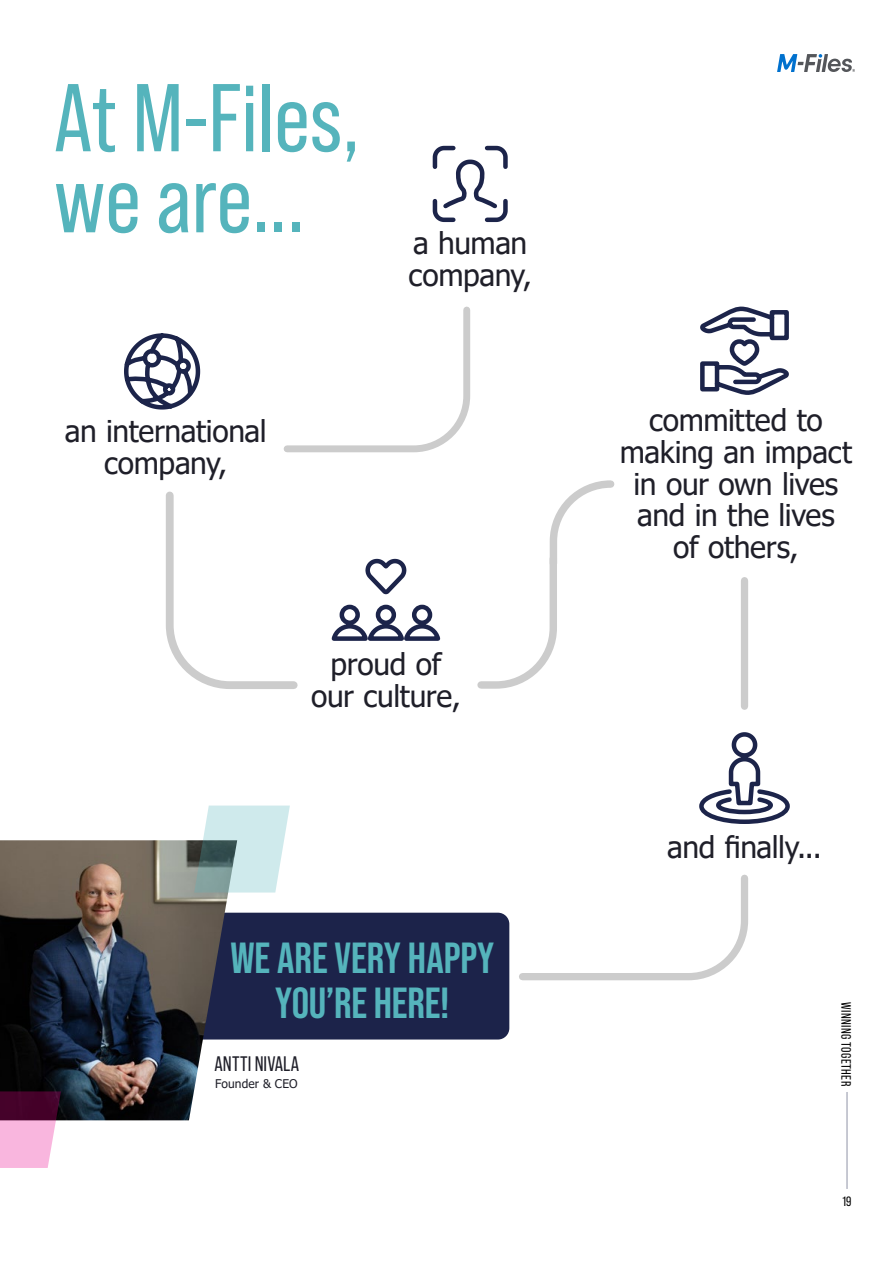
<style>
.page{position:relative;width:893px;height:1263px;background:#fff}
.page>*{position:absolute;margin:0;border:0;box-sizing:border-box;transform-origin:0 0}
.t1{font:96px/81px "Bebas Neue Pro";color:#55b4bc}
.t2{font:700 43.5px/45px "Bebas Neue Pro";color:#55b4bc;text-align:center}
.t3{font:30px/31.5px "Tahoma";letter-spacing:-.015em;color:#1f1f29;text-align:center}
.t4{font:21px "Bebas Neue Pro";letter-spacing:.005em;color:#1f1f29}
.t5{font:13.5px "Bebas Neue Pro";letter-spacing:.03em;color:#000}
.t6{font:12px "Tahoma";letter-spacing:.01em;color:#1f1f29}
</style>
<div class="page">
<svg style="left:509px;top:930px;width:1px;height:84px"></svg>
<svg style="left:166px;top:491px;width:132px;height:198px"></svg>
<div style="left:177px;top:913px;width:332px;height:126px;background:#1c234a;border-radius:11px"></div>
<img style="left:0;top:840px;width:237px;height:280px">
<svg style="left:0;top:1091px;width:61px;height:77px;background:#b3789b"></svg>
<svg style="left:194px;top:805px;width:96px;height:87px;background:#b9d0d0"></svg>
<svg style="left:432px;top:145px;width:76px;height:78px"></svg>
<svg style="left:700px;top:306px;width:89px;height:89px"></svg>
<svg style="left:699px;top:732px;width:91px;height:92px"></svg>
<svg style="left:283px;top:306px;width:188px;height:147px"></svg>
<svg style="left:124px;top:333px;width:77px;height:77px"></svg>
<div style="left:741px;top:581px;width:7px;height:125px;background:#ccc"></div>
<svg style="left:331px;top:558px;width:110px;height:83px"></svg>
<svg style="left:477px;top:480px;width:138px;height:209px"></svg>
<svg style="left:519px;top:874px;width:229px;height:107px"></svg>
<hr style="left:847px;top:1092px;width:1px;height:97px;background:#1c234a">
<svg style="left:777px;top:54px;width:78px;height:18px"></svg>
<h1 class="t1" style="left:54px;top:77px;width:307px">At M-Files, we are...</h1>
<p class="t3" style="left:65px;top:417px;width:203px">an international company,</p>
<p class="t3" style="left:409px;top:229px;width:125px;text-align:left">a human company,</p>
<p class="t3" style="left:311px;top:650px;width:151px">proud of our culture,</p>
<h2 class="t2" style="left:230px;top:935px;width:265px">WE ARE VERY HAPPY<br>YOU’RE HERE!</h2>
<p class="t4" style="left:214px;top:1052px;width:86px">ANTTI NIVALA</p>
<p class="t6" style="left:215px;top:1076px;width:84px">Founder &amp; CEO</p>
<p class="t3" style="left:620px;top:406px;width:234px">committed to making an impact in our own lives and in the lives<br>of others,</p>
<p class="t3" style="left:667px;top:833px;width:156px">and finally...</p>
<p class="t5" style="left:854px;top:1002px;width:85px;rotate:90deg">WINNING TOGETHER</p>
<p class="t5" style="left:842px;top:1194px;width:11px">19</p>
</div>
